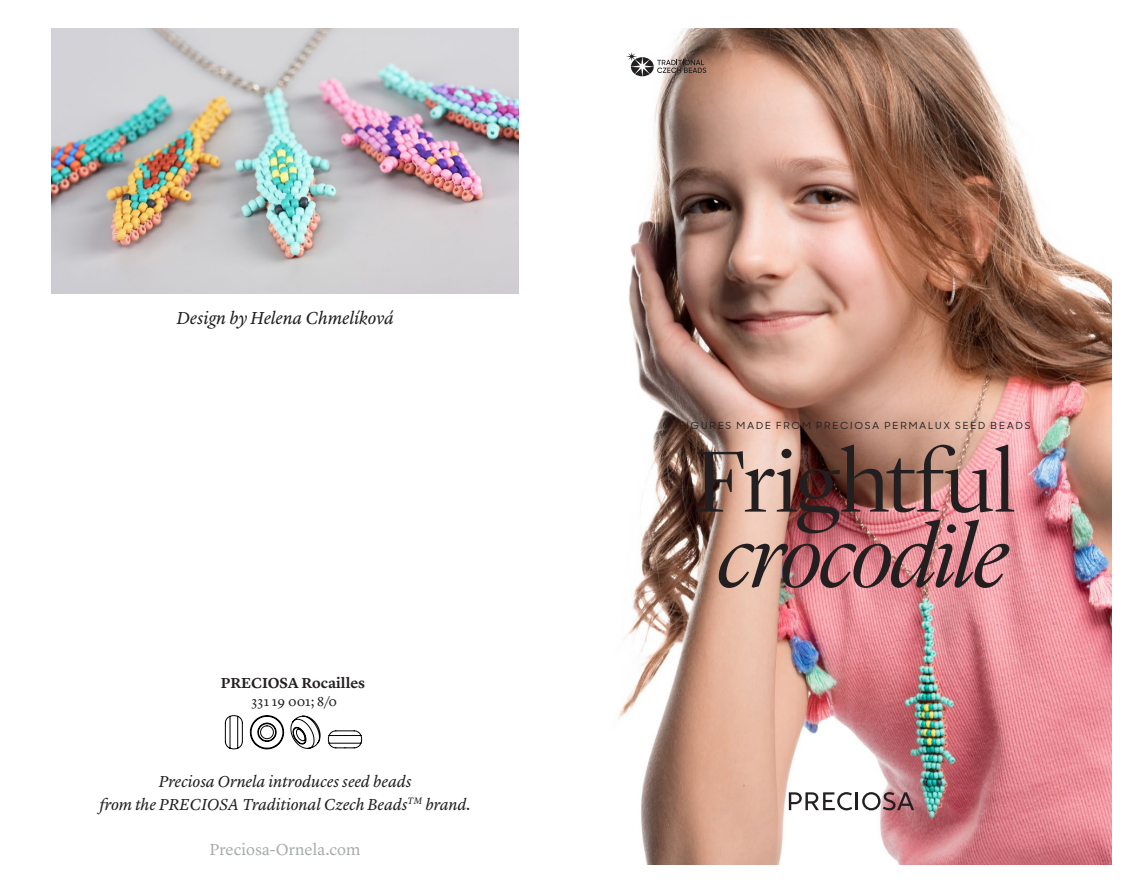
<style>
.page{position:relative;width:1140px;height:893px;background:#fff}
.page>*{position:absolute;margin:0;border:0;box-sizing:border-box;transform-origin:0 0}
.t1{font:300 90px "Lyon Display";color:#231f20;scale:1.05 1}
.t2{font:italic 300 90px "Lyon Display";letter-spacing:-.02em;color:#231f20;scale:1.05 1}
.t3{font:italic 18px "Lyon Text";letter-spacing:-.005em;color:#231f20}
.t4{font:italic 16.5px/22.5px "Lyon Text";letter-spacing:-.005em;color:#231f20;text-align:center}
.t5{font:16.5px "Lyon Text";color:#a8abac}
.t6{font:600 15px "Lyon Text";color:#231f20}
.t7{font:13.5px "Lyon Text";letter-spacing:.01em;color:#231f20}
.t8{font:500 9.75px "Sharp Sans Display No 1";letter-spacing:.175em;color:#231f20;scale:1.05 1}
</style>
<div class="page">
<img style="left:618px;top:28px;width:493px;height:836px">
<svg style="left:250px;top:715px;width:34px;height:34px"></svg>
<svg style="left:225px;top:715px;width:17px;height:34px"></svg>
<svg style="left:328px;top:731px;width:34px;height:17px"></svg>
<svg style="left:291px;top:716px;width:29px;height:32px"></svg>
<svg style="left:626px;top:52px;width:80px;height:24px"></svg>
<hr style="left:855px;top:792px;width:3px;height:18px;background:#231f20">
<svg style="left:862px;top:792px;width:52px;height:18px"></svg>
<svg style="left:789px;top:792px;width:63px;height:18px"></svg>
<img style="left:51px;top:28px;width:468px;height:265px">
<p class="t3" style="left:177px;top:304px;width:219px">Design by Helena Chmelíková</p>
<p class="t6" style="left:221px;top:671px;width:146px">PRECIOSA Rocailles</p>
<p class="t7" style="left:252px;top:691px;width:87px">331 19 001; 8/0</p>
<p class="t4" style="left:99px;top:769px;width:373px">Preciosa Ornela introduces seed beads<br>from the PRECIOSA Traditional Czech Beads<sup>TM</sup> brand.</p>
<p class="t5" style="left:209px;top:836px;width:152px">Preciosa-Ornela.com</p>
<p class="t8" style="left:679px;top:419px;width:336px">FIGURES MADE FROM PRECIOSA PERMALUX SEED BEADS</p>
<h1 class="t1" style="left:694px;top:417px;width:307px">Frightful</h1>
<h1 class="t2" style="left:717px;top:492px;width:278px">crocodile</h1>
</div>
